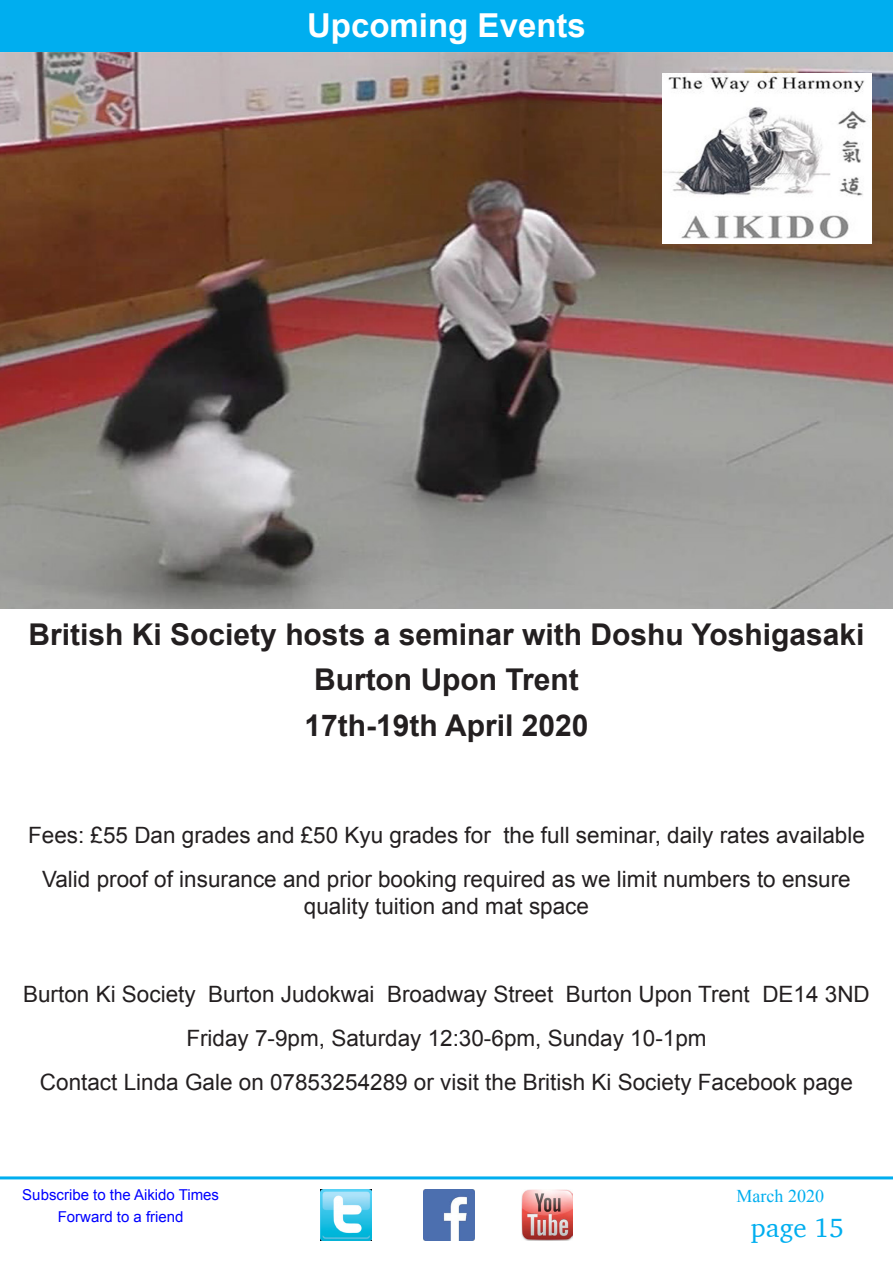
<style>
.page{position:relative;width:893px;height:1263px;background:#fff}
.page>*{position:absolute;margin:0;border:0;box-sizing:border-box;transform-origin:0 0}
.Page_number{font:700 33px "Arial";color:#fff}
.body_text_normal{font:700 30px "Arial";color:#231f20}
.t1{font:27px "Charter";color:#00aeef}
.body_text_normal-2{font:22.5px/27px "Arial";color:#231f20;text-align:center}
.t2{font:18px "Times New Roman";color:#00aeef}
.t3{font:15px "Arial";color:#00f}
</style>
<div class="page">
<hr style="left:0;top:1176px;width:893px;height:3px;background:#00aeef">
<img style="left:423px;top:1189px;width:51px;height:51px">
<img style="left:521px;top:1189px;width:51px;height:51px">
<img style="left:321px;top:1189px;width:51px;height:51px">
<img style="left:0;top:51px;width:893px;height:557px">
<div style="left:0;top:0;width:893px;height:51px;background:#00aeef"></div>
<img style="left:662px;top:73px;width:210px;height:170px">
<p class="Page_number" style="left:307px;top:4px;width:280px">Upcoming Events</p>
<p class="body_text_normal" style="left:29px;top:614px;width:837px">British Ki Society hosts a seminar with Doshu Yoshigasaki</p>
<p class="body_text_normal" style="left:314px;top:660px;width:266px">Burton Upon Trent</p>
<p class="body_text_normal" style="left:304px;top:705px;width:285px">17th-19th April 2020</p>
<p class="body_text_normal-2" style="left:28px;top:822px;width:838px">Fees: £55 Dan grades and £50 Kyu grades for the full seminar, daily rates available</p>
<p class="body_text_normal-2" style="left:42px;top:866px;width:810px">Valid proof of insurance and prior booking required as we limit numbers to ensure quality tuition and mat space</p>
<p class="body_text_normal-2" style="left:23px;top:981px;width:848px">Burton Ki Society Burton Judokwai Broadway Street Burton Upon Trent DE14 3ND</p>
<p class="body_text_normal-2" style="left:186px;top:1025px;width:522px">Friday 7-9pm, Saturday 12:30-6pm, Sunday 10-1pm</p>
<p class="body_text_normal-2" style="left:40px;top:1069px;width:814px">Contact Linda Gale on 07853254289 or visit the British Ki Society Facebook page</p>
<p class="t3" style="left:22px;top:1185px;width:198px">Subscribe to the Aikido Times</p>
<p class="t2" style="left:737px;top:1183px;width:89px">March 2020</p>
<p class="t3" style="left:58px;top:1206px;width:127px">Forward to a friend</p>
<p class="t1" style="left:751px;top:1204px;width:95px">page 15</p>
</div>
